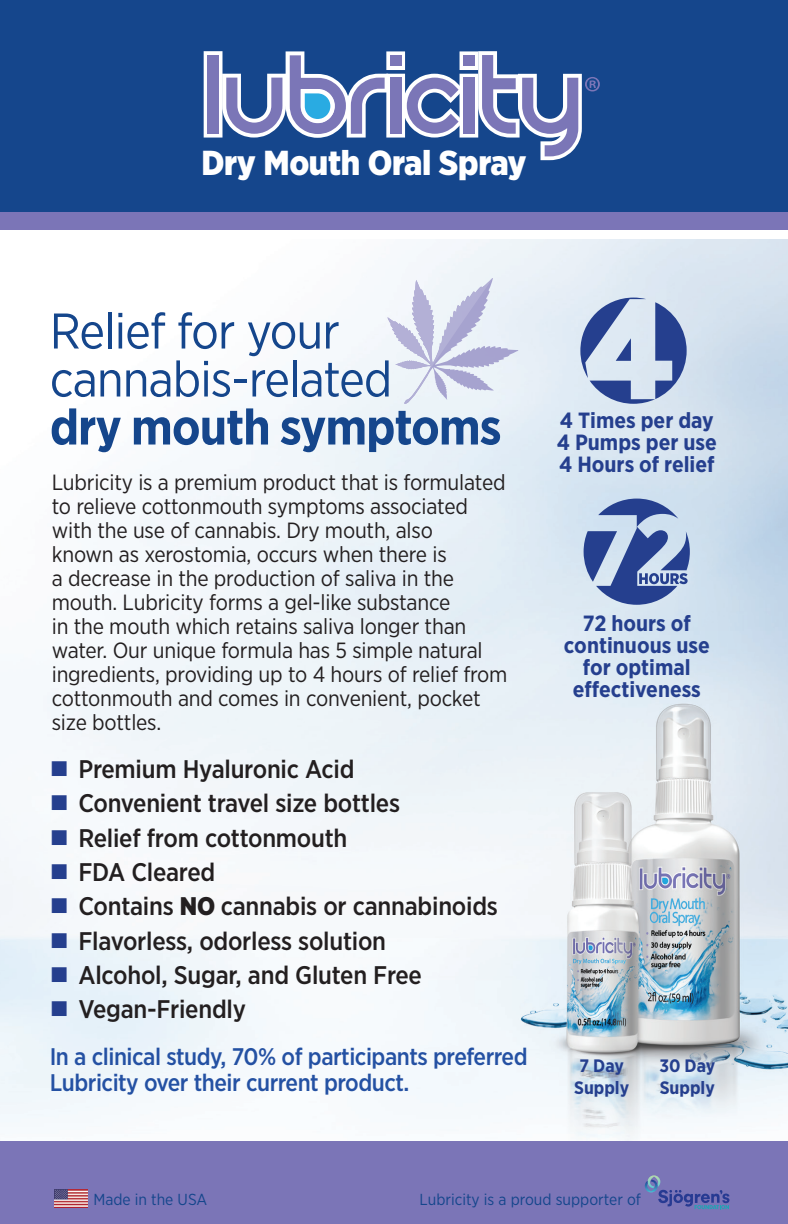
<style>
.page{position:relative;width:788px;height:1224px;background:#fff}
.page>*{position:absolute;margin:0;border:0;box-sizing:border-box;transform-origin:0 0}
.t1{font:50px/48px "Gotham Narrow";letter-spacing:-.02em;color:#15468c}
.t2{font:700 50px "Gotham Narrow";letter-spacing:-.02em;color:#15468c}
.t3{font:900 34.6px "Gotham Narrow";letter-spacing:-.01em;color:#fff}
.t4{font:500 25.4px "Gotham Narrow";letter-spacing:-.01em;color:#231f20}
.t5{font:500 24px/26px "Gotham Narrow";letter-spacing:-.02em;color:#2451a3}
.t6{font:22px/24px "Gotham Narrow";letter-spacing:-.01em;color:#231f20}
.t7{font:700 22px/22px "Gotham Narrow";color:#253f8e;text-align:center}
.t8{font:700 18px/22px "Gotham Narrow";color:#253f8e}
.t9{font:16px "Gotham Narrow";color:#15468c}
.s1{color:#253f8e}
.s2{font-weight:900}
</style>
<div class="page">
<img style="left:0;top:239px;width:788px;height:903px">
<svg style="left:387px;top:278px;width:131px;height:127px"></svg>
<div style="left:0;top:0;width:788px;height:223px;background:#15468c"></div>
<div style="left:0;top:212px;width:788px;height:17px;background:#7b75b7"></div>
<svg style="left:204px;top:51px;width:396px;height:109px"></svg>
<svg style="left:583px;top:499px;width:107px;height:106px;background:#8296c2"></svg>
<svg style="left:580px;top:298px;width:106px;height:106px;background:#9bacce"></svg>
<div style="left:0;top:1142px;width:788px;height:82px;background:#7b75b7"></div>
<svg style="left:645px;top:1175px;width:84px;height:34px"></svg>
<img style="left:54px;top:1190px;width:33px;height:17px">
<h2 class="t3" style="left:201px;top:140px;width:327px">Dry Mouth Oral Spray</h2>
<h1 class="t1" style="left:50px;top:306px;width:344px">Relief for your cannabis-related</h1>
<h1 class="t2" style="left:50px;top:395px;width:453px">dry mouth symptoms</h1>
<p class="t6" style="left:52px;top:470px;width:457px">Lubricity is a premium product that is formulated to relieve cottonmouth symptoms associated with the use of cannabis. Dry mouth, also<br>known as xerostomia, occurs when there is<br>a decrease in the production of saliva in the mouth. Lubricity forms a gel-like substance<br>in the mouth which retains saliva longer than water. Our unique formula has 5 simple natural ingredients, providing up to 4 hours of relief from cottonmouth and comes in convenient, pocket size bottles.</p>
<p class="t4" style="left:50px;top:753px;width:306px"><span class="s1">■</span> Premium Hyaluronic Acid</p>
<p class="t4" style="left:50px;top:787px;width:352px"><span class="s1">■</span> Convenient travel size bottles</p>
<p class="t4" style="left:50px;top:822px;width:299px"><span class="s1">■</span> Relief from cottonmouth</p>
<p class="t4" style="left:50px;top:856px;width:167px"><span class="s1">■</span> FDA Cleared</p>
<p class="t4" style="left:50px;top:890px;width:450px"><span class="s1">■</span> Contains <span class="s2">NO</span> cannabis or cannabinoids</p>
<p class="t4" style="left:50px;top:925px;width:338px"><span class="s1">■</span> Flavorless, odorless solution</p>
<p class="t4" style="left:50px;top:959px;width:374px"><span class="s1">■</span> Alcohol, Sugar, and Gluten Free</p>
<p class="t4" style="left:50px;top:993px;width:198px"><span class="s1">■</span> Vegan-Friendly</p>
<p class="t5" style="left:50px;top:1043px;width:479px">In a clinical study, 70% of participants preferred<br>Lubricity over their current product.</p>
<p class="t7" style="left:557px;top:409px;width:162px;text-align:left">4 Times per day<br>4 Pumps per use<br>4 Hours of relief</p>
<p class="t7" style="left:564px;top:612px;width:147px">72 hours of continuous use for optimal effectiveness</p>
<p class="t8" style="left:574px;top:1055px;width:57px;text-align:center">7 Day<br>Supply</p>
<p class="t8" style="left:659px;top:1055px;width:57px">30 Day<br>Supply</p>
<p class="t9" style="left:93px;top:1190px;width:115px">Made in the USA</p>
<p class="t9" style="left:419px;top:1189px;width:223px">Lubricity is a proud supporter of</p>
</div>
